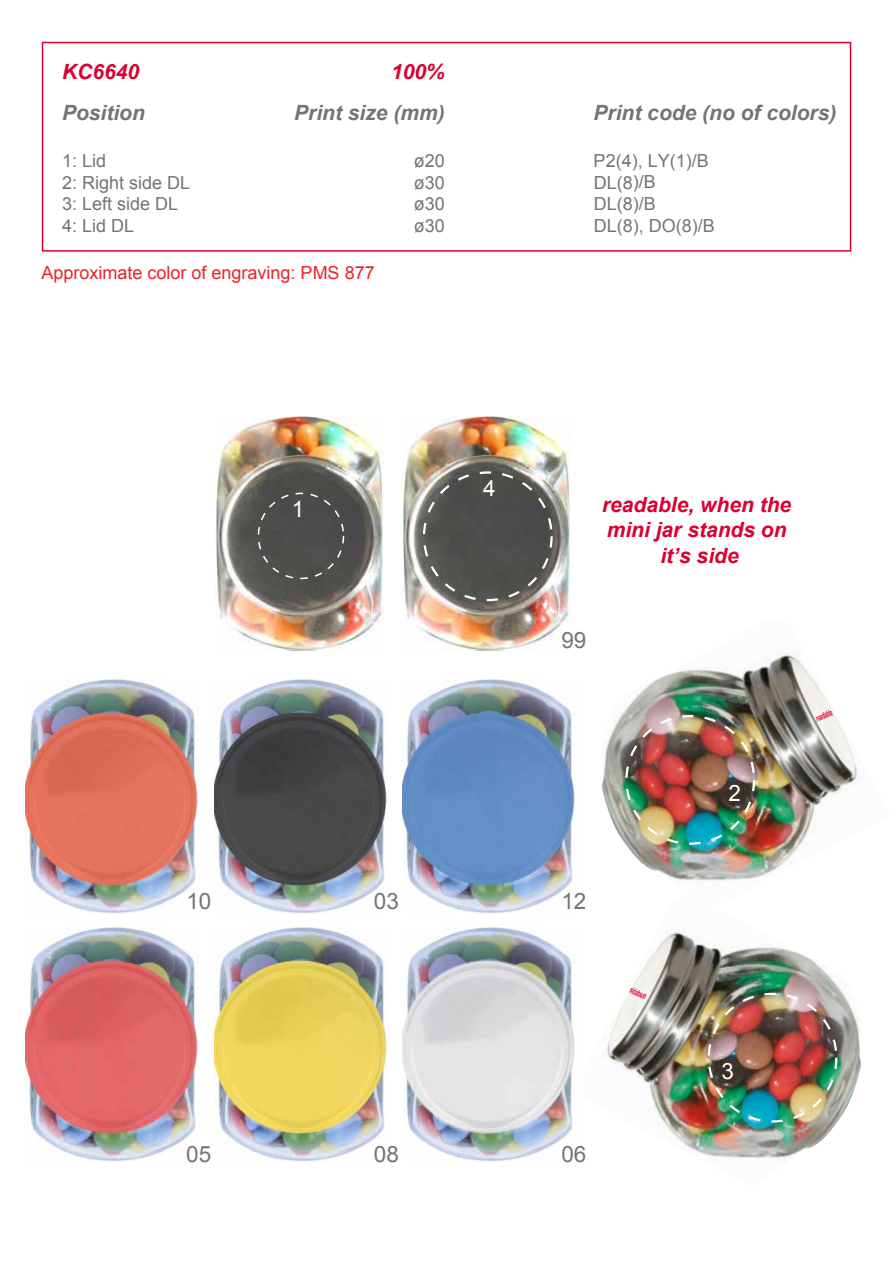
<style>
.page{position:relative;width:893px;height:1263px;background:#fff}
.page>*{position:absolute;margin:0;border:0;box-sizing:border-box;transform-origin:0 0}
.t1{font:22.5px "Arial";color:#747476}
.t2{font:22.5px "Arial";color:#fff}
.t3{font:italic 700 21px/25.5px "Arial";color:#dc002e;text-align:center}
.t4{font:italic 700 21px "Arial";color:#747476}
.t5{font:18px "Arial";color:#747476}
.t6{font:18px "Arial";color:#ea2227}
.t7{font:italic 700 8.85px "Arial";color:#dc002e;scale:.47 1}
</style>
<div class="page">
<div style="left:42px;top:42px;width:809px;height:210px;border:2px solid #dc002e"></div>
<img style="left:602px;top:652px;width:257px;height:230px">
<img style="left:605px;top:929px;width:256px;height:231px">
<img style="left:402px;top:417px;width:168px;height:234px">
<img style="left:216px;top:417px;width:167px;height:234px">
<img style="left:214px;top:679px;width:173px;height:234px">
<div style="left:258px;top:493px;width:86px;height:86px;border:2px dashed #fff;border-radius:50%"></div>
<img style="left:26px;top:679px;width:172px;height:234px">
<img style="left:403px;top:679px;width:173px;height:234px">
<img style="left:26px;top:927px;width:172px;height:234px">
<img style="left:214px;top:927px;width:173px;height:234px">
<img style="left:403px;top:927px;width:172px;height:234px">
<svg style="left:629px;top:988px;width:18px;height:11px"></svg>
<p class="t3" style="left:62px;top:59px;width:79px">KC6640</p>
<p class="t3" style="left:391px;top:59px;width:55px">100%</p>
<p class="t4" style="left:62px;top:99px;width:84px">Position</p>
<p class="t4" style="left:294px;top:99px;width:152px">Print size (mm)</p>
<p class="t4" style="left:594px;top:99px;width:244px">Print code (no of colors)</p>
<p class="t5" style="left:62px;top:148px;width:46px">1: Lid</p>
<p class="t5" style="left:414px;top:148px;width:33px">ø20</p>
<p class="t5" style="left:594px;top:148px;width:117px">P2(4), LY(1)/B</p>
<p class="t5" style="left:62px;top:170px;width:130px">2: Right side DL</p>
<p class="t5" style="left:414px;top:170px;width:33px">ø30</p>
<p class="t5" style="left:594px;top:170px;width:64px">DL(8)/B</p>
<p class="t5" style="left:62px;top:192px;width:118px">3: Left side DL</p>
<p class="t5" style="left:414px;top:191px;width:33px">ø30</p>
<p class="t5" style="left:594px;top:191px;width:64px">DL(8)/B</p>
<p class="t5" style="left:62px;top:213px;width:74px">4: Lid DL</p>
<p class="t5" style="left:414px;top:213px;width:33px">ø30</p>
<p class="t5" style="left:594px;top:213px;width:123px">DL(8), DO(8)/B</p>
<p class="t6" style="left:41px;top:260px;width:335px">Approximate color of engraving: PMS 877</p>
<p class="t2" style="left:292px;top:493px;width:14px">1</p>
<p class="t2" style="left:483px;top:473px;width:14px">4</p>
<p class="t3" style="left:602px;top:492px;width:191px">readable, when the mini jar stands on it’s side</p>
<p class="t1" style="left:561px;top:625px;width:27px">99</p>
<p class="t2" style="left:728px;top:778px;width:14px">2</p>
<p class="t7" style="left:814px;top:713px;width:38px;rotate:-23deg">readable</p>
<p class="t1" style="left:186px;top:886px;width:27px">10</p>
<p class="t1" style="left:374px;top:886px;width:27px">03</p>
<p class="t1" style="left:561px;top:886px;width:27px">12</p>
<p class="t1" style="left:186px;top:1138px;width:27px">05</p>
<p class="t1" style="left:374px;top:1138px;width:27px">08</p>
<p class="t1" style="left:561px;top:1138px;width:27px">06</p>
<p class="t2" style="left:722px;top:1055px;width:14px">3</p>
</div>
